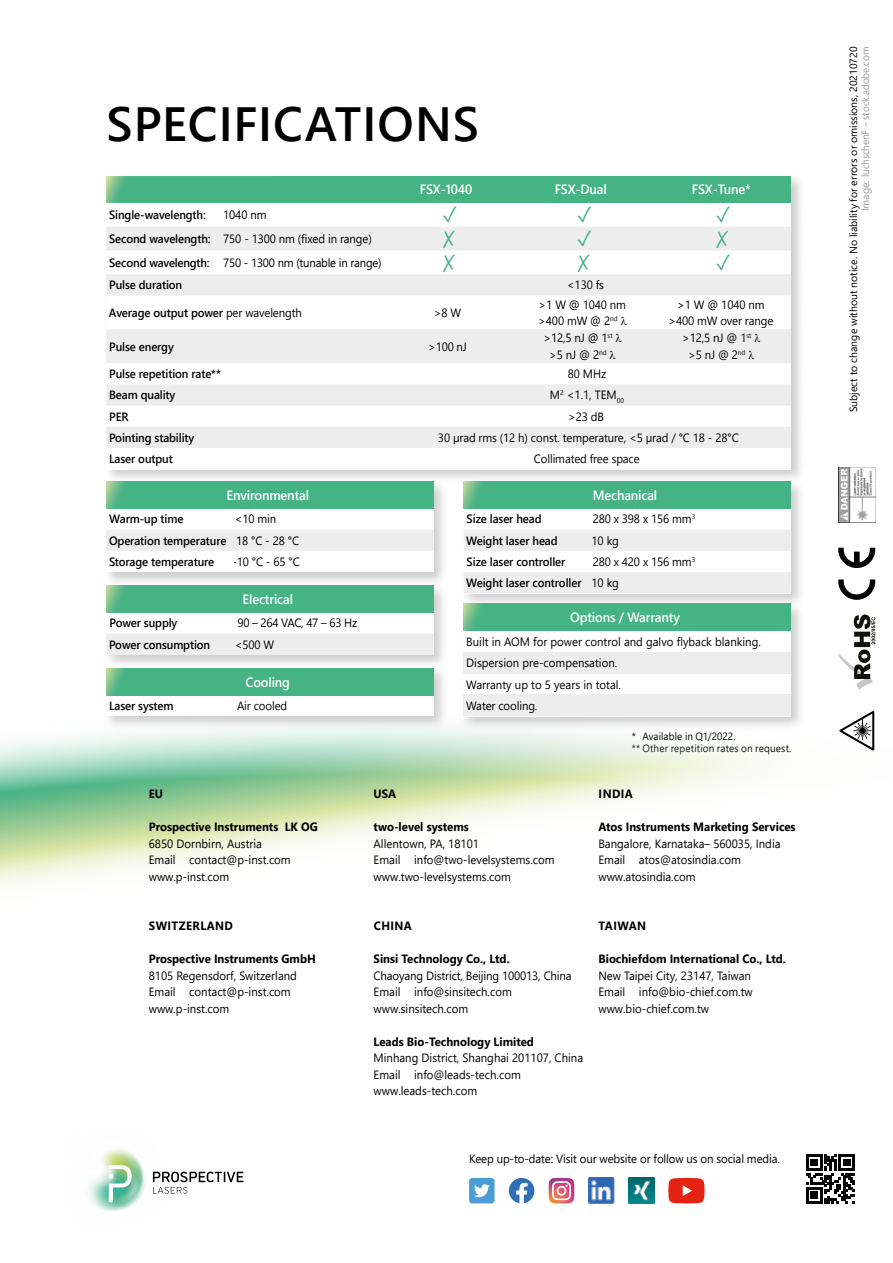
<style>
.page{position:relative;width:893px;height:1263px;background:#fff}
.page>*{position:absolute;margin:0;border:0;box-sizing:border-box;transform-origin:0 0}
.t1{font:600 48px "Segoe UI";letter-spacing:.02em;color:#000}
.t2{font:600 13.5px "Segoe UI";letter-spacing:-.01em;color:#fff;scale:.95 1}
.t3{font:12px/16.5px "Segoe UI";color:#000;scale:.95 1}
.t4{font:600 12px/21.3px "Segoe UI";letter-spacing:-.01em;color:#000;scale:.95 1}
.t5{font:700 12px "Segoe UI";color:#000;scale:.95 1}
.t6{font:12px "Segoe UI";letter-spacing:-.02em;color:#000;scale:.95 1}
.t7{font:12px "Segoe UI Emoji";color:#000;scale:.95 1}
.t8{font:700 12px "Segoe UI";letter-spacing:.035em;color:#000;scale:.95 1}
.t9{font:10.5px "Segoe UI";color:#000}
.t10{font:10.5px/12px "Segoe UI";color:#000;scale:.95 1}
.t11{font:10.5px "Segoe UI";letter-spacing:-.01em;color:#9d9d9c}
.t12{font:7.05px "Segoe UI Emoji";color:#000;scale:.95 1}
.s1{font-weight:600}
.s2{font-weight:400}
</style>
<div class="page">
<svg style="left:0;top:726px;width:775px;height:478px"></svg>
<svg style="left:806px;top:1154px;width:49px;height:49px"></svg>
<div style="left:469px;top:1178px;width:25px;height:25px;background:#4a9dd6;border-radius:3px"></div>
<svg style="left:474px;top:1184px;width:16px;height:13px"></svg>
<svg style="left:509px;top:1178px;width:25px;height:25px"></svg>
<svg style="left:549px;top:1178px;width:25px;height:25px"></svg>
<img style="left:589px;top:1178px;width:25px;height:25px">
<img style="left:628px;top:1178px;width:26px;height:25px">
<svg style="left:668px;top:1178px;width:37px;height:25px"></svg>
<img style="left:69px;top:1132px;width:93px;height:79px">
<svg style="left:109px;top:1165px;width:23px;height:38px"></svg>
<svg style="left:153px;top:1172px;width:91px;height:22px"></svg>
<svg style="left:839px;top:711px;width:36px;height:40px"></svg>
<svg style="left:838px;top:615px;width:37px;height:75px"></svg>
<svg style="left:838px;top:579px;width:37px;height:21px"></svg>
<svg style="left:838px;top:548px;width:37px;height:20px"></svg>
<img style="left:838px;top:468px;width:37px;height:55px">
<div style="left:103px;top:173px;width:703px;height:312px;background:#000;opacity:.2"></div>
<div style="left:106px;top:203px;width:685px;height:266px;background:#fff"></div>
<svg style="left:106px;top:329px;width:685px;height:119px;fill:#ededed"></svg>
<div style="left:103px;top:478px;width:346px;height:109px;background:#000;opacity:.2"></div>
<div style="left:106px;top:508px;width:328px;height:64px;background:#fff"></div>
<div style="left:106px;top:481px;width:328px;height:27px;background:#45b384"></div>
<div style="left:103px;top:582px;width:346px;height:88px;background:#000;opacity:.2"></div>
<div style="left:106px;top:612px;width:328px;height:43px;background:#fff"></div>
<div style="left:106px;top:585px;width:328px;height:27px;background:#45b384"></div>
<div style="left:103px;top:665px;width:346px;height:66px;background:#000;opacity:.2"></div>
<div style="left:106px;top:695px;width:328px;height:21px;background:#fff"></div>
<div style="left:106px;top:668px;width:328px;height:27px;background:#45b384"></div>
<div style="left:460px;top:478px;width:346px;height:131px;background:#000;opacity:.2"></div>
<div style="left:463px;top:508px;width:328px;height:85px;background:#fff"></div>
<div style="left:463px;top:481px;width:328px;height:27px;background:#45b384"></div>
<div style="left:460px;top:600px;width:346px;height:132px;background:#000;opacity:.2"></div>
<div style="left:463px;top:631px;width:328px;height:85px;background:#fff"></div>
<div style="left:463px;top:652px;width:328px;height:22px;background:#ededed"></div>
<div style="left:463px;top:695px;width:328px;height:21px;background:#ededed"></div>
<div style="left:463px;top:604px;width:328px;height:27px;background:#45b384"></div>
<svg style="left:430px;top:342px;width:23px;height:9px"></svg>
<svg style="left:463px;top:342px;width:3px;height:9px"></svg>
<svg style="left:545px;top:334px;width:26px;height:10px"></svg>
<svg style="left:581px;top:334px;width:25px;height:9px"></svg>
<svg style="left:616px;top:334px;width:6px;height:8px"></svg>
<svg style="left:684px;top:334px;width:26px;height:10px"></svg>
<svg style="left:720px;top:334px;width:16px;height:9px"></svg>
<svg style="left:742px;top:334px;width:2px;height:8px"></svg>
<svg style="left:755px;top:334px;width:5px;height:8px"></svg>
<svg style="left:551px;top:390px;width:73px;height:13px"></svg>
<svg style="left:631px;top:433px;width:107px;height:11px"></svg>
<div style="left:106px;top:530px;width:328px;height:21px;background:#ededed"></div>
<svg style="left:106px;top:176px;width:685px;height:119px"></svg>
<svg style="left:551px;top:350px;width:65px;height:10px"></svg>
<svg style="left:690px;top:350px;width:64px;height:10px"></svg>
<svg style="left:568px;top:369px;width:38px;height:9px"></svg>
<svg style="left:570px;top:412px;width:33px;height:9px"></svg>
<svg style="left:439px;top:433px;width:97px;height:11px"></svg>
<svg style="left:567px;top:434px;width:58px;height:11px"></svg>
<div style="left:106px;top:634px;width:328px;height:21px;background:#ededed"></div>
<svg style="left:464px;top:530px;width:327px;height:63px"></svg>
<h1 class="t1" style="left:107px;top:79px;width:374px">SPECIFICATIONS</h1>
<p class="t2" style="left:420px;top:177px;width:56px">FSX-1040</p>
<p class="t2" style="left:555px;top:177px;width:56px">FSX-Dual</p>
<p class="t2" style="left:692px;top:177px;width:63px">FSX-Tune*</p>
<p class="t4" style="left:109px;top:203px;width:103px">Single-wavelength:</p>
<p class="t3" style="left:223px;top:206px;width:47px">1040 nm</p>
<p class="t3" style="left:109px;top:229px;width:278px"><span class="s1">Second wavelength:</span> 750 - 1300 nm (fixed in range)</p>
<p class="t6" style="left:109px;top:251px;width:288px"><span class="s1">Second wavelength:</span> 750 - 1300 nm (tunable in range)</p>
<p class="t4" style="left:109px;top:273px;width:78px">Pulse duration</p>
<p class="t4" style="left:109px;top:301px;width:205px">Average output power <span class="s2">per wavelength</span></p>
<p class="t12" style="left:610px;top:314px;width:5px">■</p>
<p class="t7" style="left:754px;top:313px;width:8px">■</p>
<p class="t4" style="left:109px;top:335px;width:70px">Pulse energy</p>
<p class="t7" style="left:456px;top:339px;width:8px">■</p>
<p class="t7" style="left:574px;top:331px;width:42px">■ ▲▼</p>
<p class="t7" style="left:713px;top:331px;width:42px">■ ▲▼</p>
<p class="t4" style="left:109px;top:362px;width:119px">Pulse repetition rate**</p>
<p class="t4" style="left:109px;top:383px;width:71px">Beam quality<br>PER</p>
<p class="t4" style="left:109px;top:426px;width:91px">Pointing stability</p>
<p class="t7" style="left:536px;top:430px;width:34px">□■▲▼ ▼</p>
<p class="t4" style="left:109px;top:447px;width:69px">Laser output</p>
<p class="t7" style="left:541px;top:451px;width:14px">□●●</p>
<p class="t2" style="left:227px;top:482px;width:88px">Environmental</p>
<p class="t4" style="left:109px;top:507px;width:80px">Warm-up time</p>
<p class="t7" style="left:270px;top:512px;width:8px">■</p>
<p class="t4" style="left:109px;top:529px;width:125px">Operation temperature<br>Storage temperature</p>
<p class="t2" style="left:243px;top:586px;width:55px">Electrical</p>
<p class="t4" style="left:467px;top:507px;width:80px">Size laser head</p>
<p class="t4" style="left:466px;top:529px;width:106px">Weight laser head<br>Size laser controller</p>
<p class="t4" style="left:466px;top:571px;width:123px">Weight laser controller</p>
<p class="t2" style="left:593px;top:482px;width:69px">Mechanical</p>
<p class="t4" style="left:109px;top:611px;width:73px">Power supply</p>
<p class="t7" style="left:306px;top:616px;width:50px">✔ ✓ ★</p>
<p class="t4" style="left:109px;top:633px;width:108px">Power consumption</p>
<p class="t2" style="left:246px;top:669px;width:48px">Cooling</p>
<p class="t4" style="left:109px;top:694px;width:69px">Laser system</p>
<p class="t7" style="left:259px;top:698px;width:18px">□□●</p>
<p class="t5" style="left:149px;top:782px;width:17px">EU</p>
<p class="t5" style="left:149px;top:815px;width:179px">Prospective Instruments LK OG</p>
<p class="t3" style="left:149px;top:834px;width:151px">6850 Dornbirn, Austria<br>Email contact@p-inst.com www.p-inst.com</p>
<p class="t8" style="left:149px;top:914px;width:90px">SWITZERLAND</p>
<p class="t5" style="left:149px;top:947px;width:177px">Prospective Instruments GmbH</p>
<p class="t3" style="left:149px;top:966px;width:158px">8105 Regensdorf, Switzerland<br>Email contact@p-inst.com www.p-inst.com</p>
<p class="t2" style="left:570px;top:605px;width:117px">Options / Warranty</p>
<p class="t3" style="left:466px;top:630px;width:312px;line-height:21.3px">Built in AOM for power control and galvo flyback blanking.<br>Dispersion pre-compensation.<br>Warranty up to 5 years in total.<br>Water cooling.</p>
<p class="t5" style="left:374px;top:782px;width:25px">USA</p>
<p class="t5" style="left:374px;top:815px;width:102px">two-level systems</p>
<p class="t3" style="left:374px;top:834px;width:192px">Allentown, PA, 18101<br>Email info@two-levelsystems.com www.two-levelsystems.com</p>
<p class="t5" style="left:374px;top:914px;width:42px">CHINA</p>
<p class="t5" style="left:374px;top:947px;width:145px">Sinsi Technology Co., Ltd.</p>
<p class="t3" style="left:374px;top:966px;width:210px">Chaoyang District, Beijing 100013, China<br>Email info@sinsitech.com www.sinsitech.com</p>
<p class="t5" style="left:374px;top:1030px;width:170px">Leads Bio-Technology Limited</p>
<p class="t3" style="left:374px;top:1048px;width:222px">Minhang District, Shanghai 201107, China<br>Email info@leads-tech.com www.leads-tech.com</p>
<p class="t10" style="left:632px;top:729px;width:169px">* Available in Q1/2022.<br>** Other repetition rates on request.</p>
<p class="t5" style="left:599px;top:782px;width:38px">INDIA</p>
<p class="t5" style="left:598px;top:815px;width:209px">Atos Instruments Marketing Services</p>
<p class="t3" style="left:598px;top:834px;width:193px">Bangalore, Karnataka– 560035, India<br>Email atos@atosindia.com www.atosindia.com</p>
<p class="t5" style="left:599px;top:914px;width:52px">TAIWAN</p>
<p class="t5" style="left:598px;top:947px;width:199px">Biochiefdom International Co., Ltd.</p>
<p class="t3" style="left:598px;top:966px;width:164px">New Taipei City, 23147, Taiwan<br>Email info@bio-chief.com.tw www.bio-chief.com.tw</p>
<p class="t3" style="left:469px;top:1149px;width:329px">Keep up-to-date: Visit our website or follow us on social media.</p>
<p class="t9" style="left:843px;top:412px;width:367px;rotate:-90deg">Subject to change without notice. No liability for errors or omissions, 20210720</p>
<p class="t11" style="left:855px;top:211px;width:166px;rotate:-90deg">Image: luchschenF – stock.adobe.com</p>
</div>
